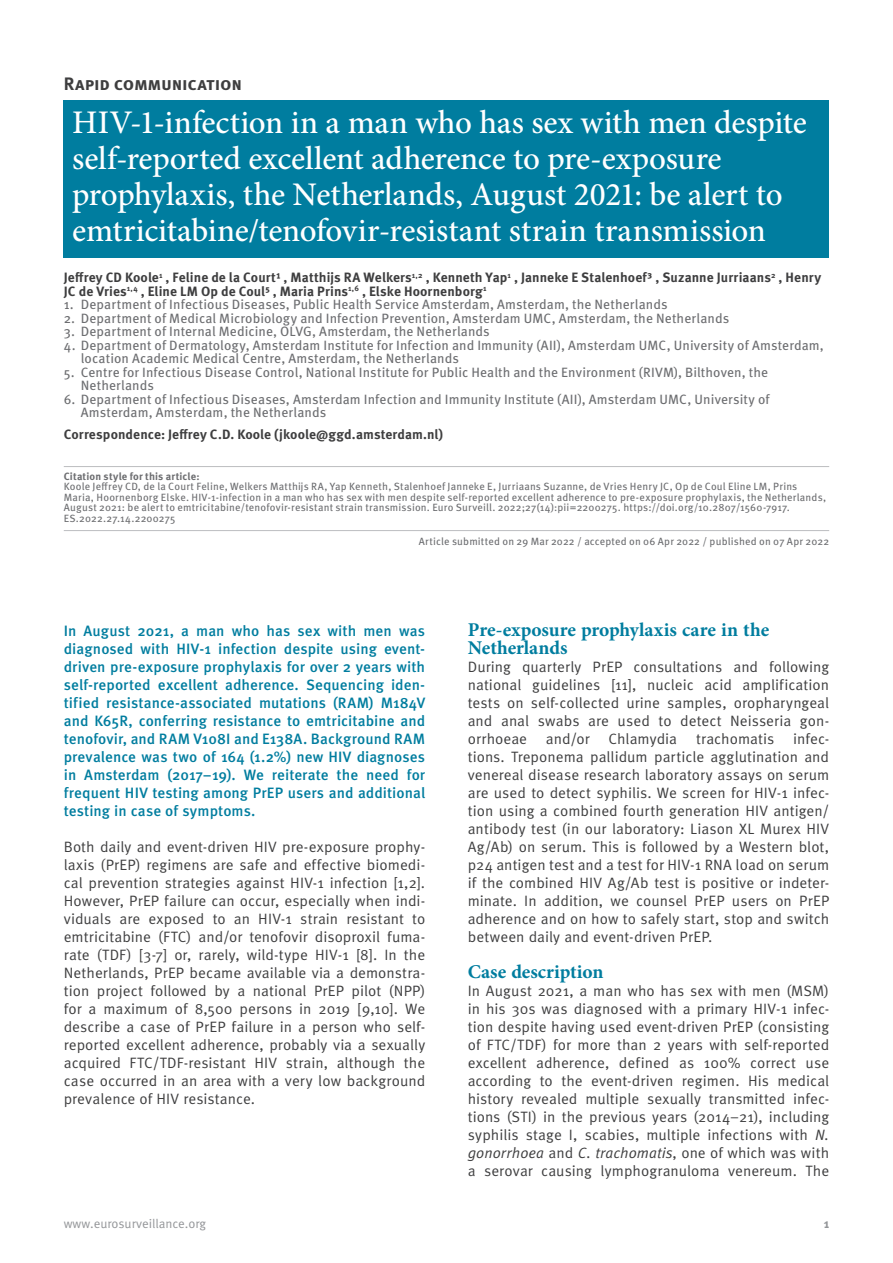
<style>
.page{position:relative;width:893px;height:1263px;background:#fff}
.page>*{position:absolute;margin:0;border:0;box-sizing:border-box;transform-origin:0 0}
.t1{font:500 33px/36px "Minion Pro";letter-spacing:-.005em;color:#fff}
.t2{font:700 19.5px/18px "Minion Pro";color:#007d9f}
.t3{font:700 18px "Meta Pro";letter-spacing:-.015em;color:#3e3e3f}
.t4{font:15px/18px "Meta Pro";letter-spacing:.005em;color:#3e3e3f;text-align:justify}
.t5{font:500 15px/18px "Meta Pro";letter-spacing:.005em;color:#007d9f;text-align:justify}
.t6{font:13.5px/13.5px "Meta Pro";letter-spacing:.01em;color:#6c6d70}
.t7{font:700 13.5px/13.5px "Meta Pro";letter-spacing:.005em;color:#3e3e3f}
.t8{font:12.75px "Meta Pro";color:#939598}
.t9{font:700 12.75px "Meta Pro";color:#939598}
.t10{font:10.5px/10.5px "Meta Pro";letter-spacing:.015em;color:#6c6d70}
.t11{font:700 10.5px "Meta Pro";letter-spacing:.015em;color:#6c6d70}
.s1{font-style:italic}
</style>
<div class="page">
<hr style="left:64px;top:466px;width:765px;height:1px;background:#bcbdc0">
<hr style="left:64px;top:530px;width:765px;height:1px;background:#bcbdc0">
<div style="left:64px;top:100px;width:765px;height:158px;background:#007d9f"></div>
<p class="t3" style="left:64px;top:72px;width:180px">Rapid communication</p>
<h1 class="t1" style="left:72px;top:104px;width:736px">HIV-1-infection in a man who has sex with men despite self-reported excellent adherence to pre-exposure prophylaxis, the Netherlands, August 2021: be alert to emtricitabine/tenofovir-resistant strain transmission</h1>
<p class="t7" style="left:64px;top:271px;width:759px">Jeffrey CD Koole<sup>1</sup> , Feline de la Court¹ , Matthijs RA Welkers<sup>1,2</sup> , Kenneth Yap<sup>1</sup> , Janneke E Stalenhoef³ , Suzanne Jurriaans<sup>2</sup> , Henry<br>JC de Vries<sup>1,4</sup> , Eline LM Op de Coul⁵ , Maria Prins<sup>1,6</sup> , Elske Hoornenborg<sup>1</sup></p>
<p class="t6" style="left:64px;top:298px;width:605px">1. Department of Infectious Diseases, Public Health Service Amsterdam, Amsterdam, the Netherlands</p>
<p class="t6" style="left:64px;top:312px;width:667px">2. Department of Medical Microbiology and Infection Prevention, Amsterdam UMC, Amsterdam, the Netherlands</p>
<p class="t6" style="left:64px;top:325px;width:427px">3. Department of Internal Medicine, OLVG, Amsterdam, the Netherlands</p>
<p class="t6" style="left:81px;top:339px;width:745px;text-indent:-17px">4. Department of Dermatology, Amsterdam Institute for Infection and Immunity (AII), Amsterdam UMC, University of Amsterdam, location Academic Medical Centre, Amsterdam, the Netherlands</p>
<p class="t6" style="left:81px;top:366px;width:689px;text-indent:-17px">5. Centre for Infectious Disease Control, National Institute for Public Health and the Environment (RIVM), Bilthoven, the<br>Netherlands</p>
<p class="t6" style="left:81px;top:393px;width:690px;text-indent:-17px">6. Department of Infectious Diseases, Amsterdam Infection and Immunity Institute (AII), Amsterdam UMC, University of<br>Amsterdam, Amsterdam, the Netherlands</p>
<p class="t7" style="left:64px;top:428px;width:381px">Correspondence: Jeffrey C.D. Koole (jkoole@ggd.amsterdam.nl)</p>
<p class="t11" style="left:64px;top:469px;width:137px">Citation style for this article:</p>
<p class="t10" style="left:64px;top:482px;width:764px">Koole Jeffrey CD, de la Court Feline, Welkers Matthijs RA, Yap Kenneth, Stalenhoef Janneke E, Jurriaans Suzanne, de Vries Henry JC, Op de Coul Eline LM, Prins Maria, Hoornenborg Elske. HIV-1-infection in a man who has sex with men despite self-reported excellent adherence to pre-exposure prophylaxis, the Netherlands, August 2021: be alert to emtricitabine/tenofovir-resistant strain transmission. Euro Surveill. 2022;27(14):pii=2200275. https://doi.org/10.2807/1560-7917.<br>ES.2022.27.14.2200275</p>
<p class="t10" style="left:419px;top:536px;width:412px">Article submitted on 29 Mar 2022 / accepted on 06 Apr 2022 / published on 07 Apr 2022</p>
<p class="t5" style="left:64px;top:622px;width:363px">In August 2021, a man who has sex with men was diagnosed with HIV-1 infection despite using event&shy;driven pre-exposure prophylaxis for over 2 years with self-reported excellent adherence. Sequencing iden&shy;tified resistance-associated mutations (RAM) M184V and K65R, conferring resistance to emtricitabine and tenofovir, and RAM V108I and E138A. Background RAM prevalence was two of 164 (1.2%) new HIV diagnoses in Amsterdam (2017–19). We reiterate the need for frequent HIV testing among PrEP users and additional testing in case of symptoms.</p>
<p class="t4" style="left:64px;top:838px;width:363px">Both daily and event-driven HIV pre-exposure prophy&shy;laxis (PrEP) regimens are safe and effective biomedi&shy;cal prevention strategies against HIV-1 infection [1,2].<br>However, PrEP failure can occur, especially when indi&shy;viduals are exposed to an HIV-1 strain resistant to emtricitabine (FTC) and/or tenofovir disoproxil fuma&shy;rate (TDF) [3-7] or, rarely, wild-type HIV-1 [8]. In the Netherlands, PrEP became available via a demonstra&shy;tion project followed by a national PrEP pilot (NPP) for a maximum of 8,500 persons in 2019 [9,10]. We describe a case of PrEP failure in a person who self&shy;reported excellent adherence, probably via a sexually acquired FTC/TDF-resistant HIV strain, although the case occurred in an area with a very low background prevalence of HIV resistance.</p>
<h2 class="t2" style="left:468px;top:620px;width:303px">Pre-exposure prophylaxis care in the<br>Netherlands</h2>
<p class="t4" style="left:468px;top:658px;width:363px">During quarterly PrEP consultations and following national guidelines [11], nucleic acid amplification tests on self-collected urine samples, oropharyngeal and anal swabs are used to detect Neisseria gon&shy;orrhoeae</p>
<p class="t4" style="left:546px;top:730px;width:45px">and/or</p>
<p class="t4" style="left:608px;top:730px;width:70px">Chlamydia</p>
<p class="t4" style="left:696px;top:730px;width:80px">trachomatis</p>
<p class="t4" style="left:468px;top:730px;width:363px;text-indent:325px">infec&shy;tions. Treponema pallidum particle agglutination and venereal disease research laboratory assays on serum are used to detect syphilis. We screen for HIV-1 infec&shy;tion using a combined fourth generation HIV antigen/ antibody test (in our laboratory: Liason XL Murex HIV Ag/Ab) on serum. This is followed by a Western blot, p24 antigen test and a test for HIV-1 RNA load on serum if the combined HIV Ag/Ab test is positive or indeter&shy;minate. In addition, we counsel PrEP users on PrEP adherence and on how to safely start, stop and switch between daily and event-driven PrEP.</p>
<h2 class="t2" style="left:468px;top:962px;width:137px">Case description</h2>
<p class="t4" style="left:468px;top:982px;width:363px">In August 2021, a man who has sex with men (MSM) in his 30s was diagnosed with a primary HIV-1 infec&shy;tion despite having used event-driven PrEP (consisting of FTC/TDF) for more than 2 years with self-reported excellent adherence, defined as 100% correct use according to the event-driven regimen. His medical history revealed multiple sexually transmitted infec&shy;tions (STI) in the previous years (2014–21), including syphilis stage I, scabies, multiple infections with <span class="s1">N. gonorrhoea</span> and <span class="s1">C. trachomatis</span>, one of which was with a serovar causing lymphogranuloma venereum. The</p>
<p class="t8" style="left:64px;top:1215px;width:144px">www.eurosurveillance.org</p>
<p class="t9" style="left:824px;top:1215px;width:7px">1</p>
</div>
